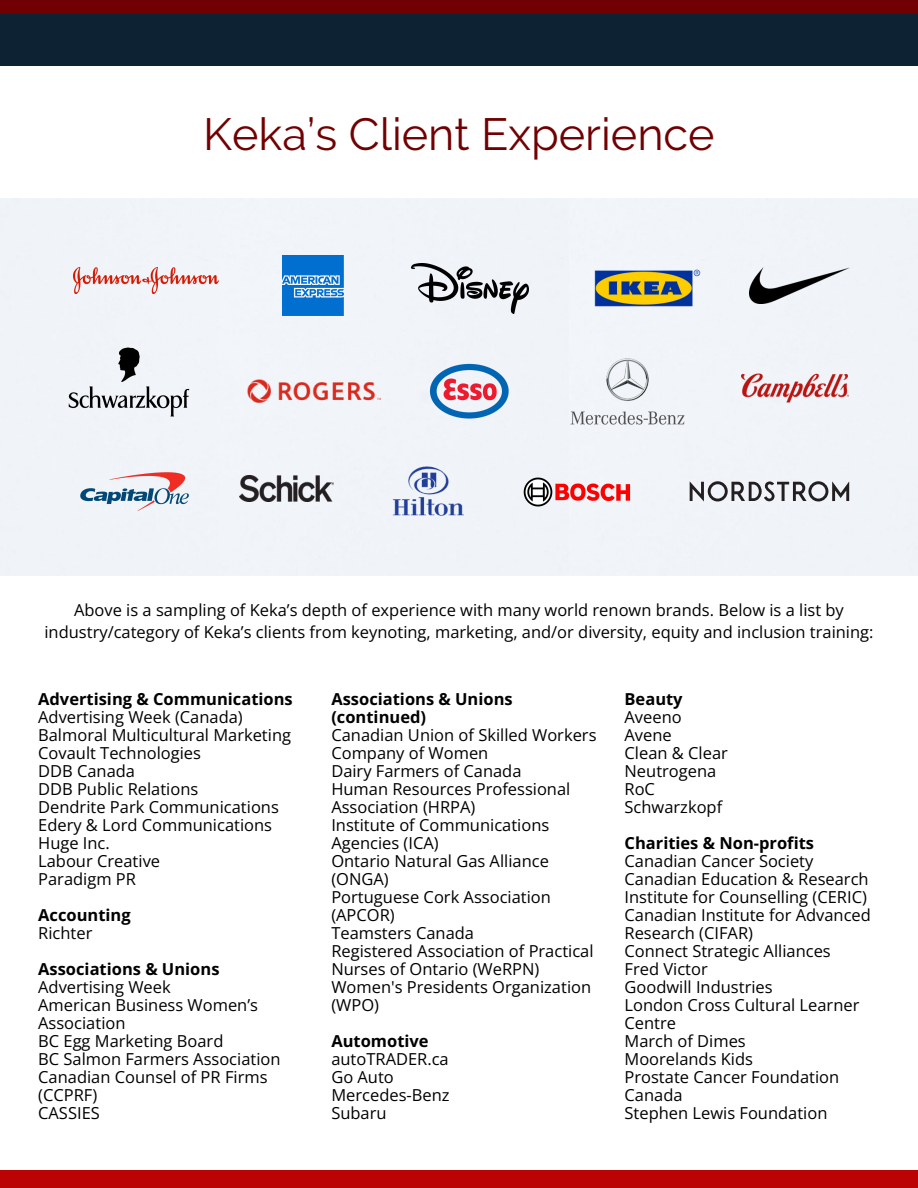
<style>
.page{position:relative;width:918px;height:1188px;background:#fff}
.page>*{position:absolute;margin:0;border:0;box-sizing:border-box;transform-origin:0 0}
.t1{font:45px "Raleway";color:#710002}
.t2{font:16.5px/18px "Open Sans";color:#000}
.t3{font:700 16.5px/18px "Open Sans";color:#000}
</style>
<div class="page">
<div style="left:0;top:0;width:918px;height:14px;background:#710002"></div>
<div style="left:0;top:14px;width:918px;height:51px;background:#0d2233"></div>
<div style="left:0;top:198px;width:918px;height:377px;background:#f0f3f8"></div>
<img style="left:593px;top:268px;width:110px;height:41px">
<img style="left:750px;top:267px;width:100px;height:36px">
<img style="left:68px;top:348px;width:122px;height:68px">
<img style="left:247px;top:379px;width:134px;height:24px">
<img style="left:425px;top:359px;width:88px;height:63px">
<img style="left:556px;top:351px;width:142px;height:80px">
<img style="left:742px;top:369px;width:107px;height:37px">
<img style="left:239px;top:476px;width:95px;height:26px">
<svg style="left:690px;top:481px;width:159px;height:21px"></svg>
<img style="left:523px;top:461px;width:108px;height:60px">
<img style="left:74px;top:267px;width:145px;height:26px">
<img style="left:282px;top:255px;width:61px;height:61px">
<img style="left:411px;top:264px;width:117px;height:49px">
<img style="left:384px;top:465px;width:90px;height:52px">
<img style="left:79px;top:461px;width:111px;height:62px">
<div style="left:0;top:1170px;width:918px;height:18px;background:#bb0303"></div>
<p class="t1" style="left:203px;top:108px;width:513px">Keka’s Client Experience</p>
<p class="t2" style="left:44px;top:598px;width:831px;line-height:22.5px;text-align:center">Above is a sampling of Keka’s depth of experience with many world renown brands. Below is a list by industry/category of Keka’s clients from keynoting, marketing, and/or diversity, equity and inclusion training:</p>
<p class="t3" style="left:38px;top:690px;width:256px">Advertising &amp; Communications</p>
<p class="t2" style="left:38px;top:708px;width:206px">Advertising Week (Canada)</p>
<p class="t2" style="left:38px;top:726px;width:254px">Balmoral Multicultural Marketing</p>
<p class="t2" style="left:38px;top:744px;width:164px">Covault Technologies</p>
<p class="t2" style="left:38px;top:762px;width:98px">DDB Canada</p>
<p class="t2" style="left:38px;top:780px;width:162px">DDB Public Relations</p>
<p class="t2" style="left:38px;top:798px;width:242px">Dendrite Park Communications</p>
<p class="t2" style="left:38px;top:816px;width:235px">Edery &amp; Lord Communications</p>
<p class="t2" style="left:38px;top:834px;width:73px">Huge Inc.</p>
<p class="t2" style="left:38px;top:852px;width:123px">Labour Creative</p>
<p class="t2" style="left:38px;top:870px;width:99px">Paradigm PR</p>
<p class="t3" style="left:38px;top:906px;width:94px">Accounting</p>
<p class="t2" style="left:38px;top:924px;width:56px">Richter</p>
<p class="t3" style="left:38px;top:960px;width:183px">Associations &amp; Unions</p>
<p class="t2" style="left:38px;top:978px;width:134px">Advertising Week</p>
<p class="t2" style="left:38px;top:996px;width:221px">American Business Women’s<br>Association</p>
<p class="t2" style="left:38px;top:1032px;width:187px">BC Egg Marketing Board</p>
<p class="t2" style="left:38px;top:1050px;width:244px">BC Salmon Farmers Association</p>
<p class="t2" style="left:38px;top:1068px;width:231px">Canadian Counsel of PR Firms (CCPRF)</p>
<p class="t2" style="left:38px;top:1104px;width:63px">CASSIES</p>
<p class="t3" style="left:331px;top:690px;width:183px">Associations &amp; Unions (continued)</p>
<p class="t2" style="left:331px;top:726px;width:267px">Canadian Union of Skilled Workers</p>
<p class="t2" style="left:331px;top:744px;width:158px">Company of Women</p>
<p class="t2" style="left:331px;top:762px;width:192px">Dairy Farmers of Canada</p>
<p class="t2" style="left:331px;top:780px;width:241px">Human Resources Professional<br>Association (HRPA)</p>
<p class="t2" style="left:331px;top:816px;width:219px">Institute of Communications<br>Agencies (ICA)</p>
<p class="t2" style="left:331px;top:852px;width:219px">Ontario Natural Gas Alliance (ONGA)</p>
<p class="t2" style="left:331px;top:888px;width:221px">Portuguese Cork Association (APCOR)</p>
<p class="t2" style="left:331px;top:924px;width:144px">Teamsters Canada</p>
<p class="t2" style="left:331px;top:942px;width:264px">Registered Association of Practical<br>Nurses of Ontario (WeRPN)</p>
<p class="t2" style="left:331px;top:978px;width:261px">Women's Presidents Organization (WPO)</p>
<p class="t3" style="left:331px;top:1032px;width:99px">Automotive</p>
<p class="t2" style="left:331px;top:1050px;width:119px">autoTRADER.ca</p>
<p class="t2" style="left:331px;top:1068px;width:64px">Go Auto</p>
<p class="t2" style="left:331px;top:1086px;width:120px">Mercedes-Benz</p>
<p class="t2" style="left:331px;top:1104px;width:57px">Subaru</p>
<p class="t3" style="left:625px;top:690px;width:60px">Beauty</p>
<p class="t2" style="left:625px;top:708px;width:59px">Aveeno</p>
<p class="t2" style="left:625px;top:726px;width:49px">Avene</p>
<p class="t2" style="left:625px;top:744px;width:105px">Clean &amp; Clear</p>
<p class="t2" style="left:625px;top:762px;width:93px">Neutrogena</p>
<p class="t2" style="left:625px;top:780px;width:32px">RoC</p>
<p class="t2" style="left:625px;top:798px;width:99px">Schwarzkopf</p>
<p class="t3" style="left:625px;top:834px;width:191px">Charities &amp; Non-profits</p>
<p class="t2" style="left:625px;top:852px;width:190px">Canadian Cancer Society</p>
<p class="t2" style="left:625px;top:870px;width:246px">Canadian Education &amp; Research</p>
<p class="t2" style="left:625px;top:888px;width:244px">Institute for Counselling (CERIC)</p>
<p class="t2" style="left:625px;top:906px;width:248px">Canadian Institute for Advanced<br>Research (CIFAR)</p>
<p class="t2" style="left:625px;top:942px;width:208px">Connect Strategic Alliances</p>
<p class="t2" style="left:625px;top:960px;width:85px">Fred Victor</p>
<p class="t2" style="left:625px;top:978px;width:150px">Goodwill Industries</p>
<p class="t2" style="left:625px;top:996px;width:236px">London Cross Cultural Learner<br>Centre</p>
<p class="t2" style="left:625px;top:1032px;width:123px">March of Dimes</p>
<p class="t2" style="left:625px;top:1050px;width:130px">Moorelands Kids</p>
<p class="t2" style="left:625px;top:1068px;width:216px">Prostate Cancer Foundation<br>Canada</p>
<p class="t2" style="left:625px;top:1104px;width:204px">Stephen Lewis Foundation</p>
</div>
